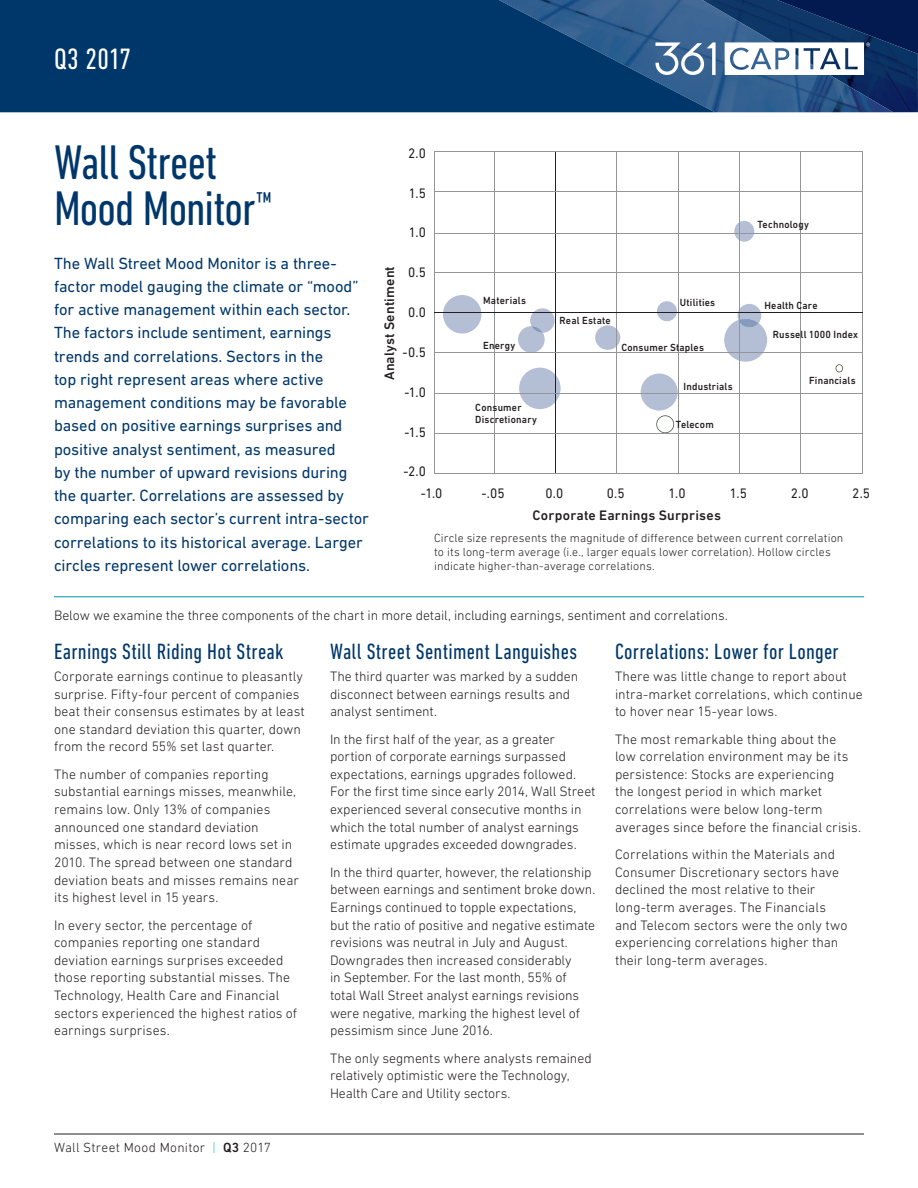
<style>
.page{position:relative;width:918px;height:1188px;background:#fff}
.page>*{position:absolute;margin:0;border:0;box-sizing:border-box;transform-origin:0 0}
.Intro_Paragraph{font:condensed 49.5px/46.5px "DIN Next LT Pro";letter-spacing:-.02em;color:#00376b}
.Intro_Paragraph-2{font:condensed 30px "DIN Next LT Pro";color:#fff}
.Section_Header{font:condensed 22.5px "DIN Next LT Pro";letter-spacing:.01em;color:#00376b}
.Intro_Paragraph-3{font:16.5px/23.2px "DIN Next LT Pro";letter-spacing:-.01em;color:#00376b}
.t1{font:13.95px "DIN Next LT Pro";color:#231f20;scale:.95 1}
.t2{font:500 13.95px "DIN Next LT Pro";letter-spacing:.015em;color:#231f20}
.Main_Body{font:300 13.8px/17.7px "DIN Next LT Pro";color:#231f20}
.t3{font:300 13.5px "DIN Next LT Pro";letter-spacing:.02em;color:#231f20}
.Main_Body-2{font:300 12px/14.4px "DIN Next LT Pro";letter-spacing:.01em;color:#231f20}
.t4{font:500 10.5px/12.6px "DIN Next LT Pro";letter-spacing:.02em;color:#231f20;scale:.95 1}
.s1{color:#21bece}
.s2{font-weight:500}
</style>
<div class="page">
<hr style="left:54px;top:1134px;width:810px;height:1px;background:#231f20">
<img style="left:715px;top:0;width:203px;height:112px">
<svg style="left:0;top:0;width:715px;height:112px;background:#063c6f"></svg>
<svg style="left:655px;top:42px;width:61px;height:33px"></svg>
<svg style="left:725px;top:0;width:193px;height:75px"></svg>
<hr style="left:54px;top:596px;width:810px;height:1px;background:#009cac">
<div style="left:519px;top:368px;width:42px;height:41px;background:#b4bfd6;border-radius:50%"></div>
<div style="left:595px;top:325px;width:25px;height:25px;background:#b4bfd6;border-radius:50%"></div>
<svg style="left:836px;top:364px;width:7px;height:8px"></svg>
<div style="left:641px;top:374px;width:37px;height:37px;background:#b4bfd6;border-radius:50%"></div>
<div style="left:734px;top:221px;width:20px;height:21px;background:#b4bfd6;border-radius:50%"></div>
<div style="left:443px;top:295px;width:38px;height:39px;background:#b4bfd6;border-radius:50%"></div>
<svg style="left:518px;top:308px;width:37px;height:45px"></svg>
<svg style="left:656px;top:415px;width:18px;height:18px"></svg>
<div style="left:657px;top:301px;width:20px;height:20px;background:#b4bfd6;border-radius:50%"></div>
<svg style="left:724px;top:304px;width:43px;height:58px"></svg>
<hr style="left:555px;top:152px;width:1px;height:321px;background:#231f20">
<hr style="left:494px;top:152px;width:1px;height:321px;background:#939598">
<hr style="left:434px;top:152px;width:1px;height:321px;background:#939598">
<hr style="left:678px;top:152px;width:1px;height:321px;background:#939598">
<hr style="left:617px;top:152px;width:1px;height:321px;background:#939598">
<hr style="left:801px;top:152px;width:1px;height:321px;background:#939598">
<hr style="left:862px;top:152px;width:1px;height:321px;background:#939598">
<hr style="left:739px;top:152px;width:1px;height:321px;background:#939598">
<hr style="left:434px;top:312px;width:428px;height:1px;background:#231f20">
<hr style="left:434px;top:272px;width:428px;height:1px;background:#939598">
<hr style="left:434px;top:234px;width:428px;height:1px;background:#939598">
<hr style="left:434px;top:191px;width:428px;height:1px;background:#939598">
<hr style="left:434px;top:433px;width:428px;height:1px;background:#939598">
<hr style="left:434px;top:473px;width:428px;height:1px;background:#939598">
<hr style="left:434px;top:393px;width:428px;height:1px;background:#939598">
<hr style="left:434px;top:353px;width:428px;height:1px;background:#939598">
<hr style="left:434px;top:151px;width:428px;height:1px;background:#939598">
<p class="Intro_Paragraph-2" style="left:54px;top:42px;width:79px">Q3 2017</p>
<p class="Intro_Paragraph" style="left:54px;top:138px;width:220px">Wall Street<br>Mood Monitor <sup>™</sup></p>
<p class="Intro_Paragraph-3" style="left:54px;top:251px;width:317px">The Wall Street Mood Monitor is a three&shy;factor model gauging the climate or “mood” for active management within each sector.<br>The factors include sentiment, earnings trends and correlations. Sectors in the<br>top right represent areas where active management conditions may be favorable based on positive earnings surprises and positive analyst sentiment, as measured<br>by the number of upward revisions during the quarter. Correlations are assessed by comparing each sector’s current intra-sector correlations to its historical average. Larger circles represent lower correlations.</p>
<p class="t1" style="left:408px;top:145px;width:20px">2.0</p>
<p class="t1" style="left:409px;top:185px;width:20px">1.5</p>
<p class="t1" style="left:409px;top:225px;width:20px">1.0</p>
<p class="t1" style="left:408px;top:265px;width:20px">0.5</p>
<p class="t2" style="left:381px;top:380px;width:116px;rotate:-90deg">Analyst Sentiment</p>
<p class="t1" style="left:408px;top:304px;width:20px">0.0</p>
<p class="t1" style="left:403px;top:344px;width:26px">-0.5</p>
<p class="t1" style="left:404px;top:384px;width:24px">-1.0</p>
<p class="t1" style="left:404px;top:424px;width:24px">-1.5</p>
<p class="t1" style="left:403px;top:464px;width:25px">-2.0</p>
<p class="t4" style="left:758px;top:218px;width:56px">Technology</p>
<p class="t4" style="left:483px;top:294px;width:47px">Materials</p>
<p class="t4" style="left:483px;top:339px;width:35px">Energy</p>
<p class="t4" style="left:475px;top:401px;width:66px">Consumer<br>Discretionary</p>
<p class="t4" style="left:560px;top:314px;width:55px">Real Estate</p>
<p class="t4" style="left:680px;top:296px;width:39px">Utilities</p>
<p class="t4" style="left:621px;top:341px;width:89px">Consumer Staples</p>
<p class="t4" style="left:683px;top:380px;width:54px">Industrials</p>
<p class="t4" style="left:676px;top:418px;width:41px">Telecom</p>
<p class="t4" style="left:764px;top:300px;width:57px">Health Care</p>
<p class="t4" style="left:773px;top:328px;width:91px">Russell 1000 Index</p>
<p class="t4" style="left:809px;top:374px;width:51px">Financials</p>
<p class="t1" style="left:421px;top:485px;width:24px">-1.0</p>
<p class="t1" style="left:482px;top:485px;width:26px">-.05</p>
<p class="t1" style="left:546px;top:485px;width:20px">0.0</p>
<p class="t1" style="left:607px;top:485px;width:20px">0.5</p>
<p class="t1" style="left:669px;top:485px;width:20px">1.0</p>
<p class="t1" style="left:730px;top:485px;width:20px">1.5</p>
<p class="t1" style="left:791px;top:485px;width:20px">2.0</p>
<p class="t1" style="left:852px;top:485px;width:20px">2.5</p>
<p class="t2" style="left:533px;top:507px;width:190px">Corporate Earnings Surprises</p>
<p class="Main_Body-2" style="left:434px;top:530px;width:411px">Circle size represents the magnitude of difference between current correlation to its long-term average (i.e., larger equals lower correlation). Hollow circles indicate higher-than-average correlations.</p>
<p class="Main_Body" style="left:54px;top:606px;width:675px">Below we examine the three components of the chart in more detail, including earnings, sentiment and correlations.</p>
<p class="Section_Header" style="left:54px;top:638px;width:231px">Earnings Still Riding Hot Streak</p>
<p class="Main_Body" style="left:54px;top:667px;width:252px">Corporate earnings continue to pleasantly surprise. Fifty-four percent of companies beat their consensus estimates by at least one standard deviation this quarter, down from the record 55% set last quarter.</p>
<p class="Main_Body" style="left:54px;top:765px;width:246px">The number of companies reporting substantial earnings misses, meanwhile, remains low. Only 13% of companies announced one standard deviation misses, which is near record lows set in 2010. The spread between one standard deviation beats and misses remains near its highest level in 15 years.</p>
<p class="Main_Body" style="left:54px;top:916px;width:245px">In every sector, the percentage of companies reporting one standard deviation earnings surprises exceeded those reporting substantial misses. The Technology, Health Care and Financial sectors experienced the highest ratios of earnings surprises.</p>
<p class="t3" style="left:54px;top:1139px;width:218px">Wall Street Mood Monitor <span class="s1">|</span> <span class="s2">Q3</span> 2017</p>
<p class="Section_Header" style="left:330px;top:638px;width:249px">Wall Street Sentiment Languishes</p>
<p class="Main_Body" style="left:330px;top:667px;width:250px">The third quarter was marked by a sudden disconnect between earnings results and analyst sentiment.</p>
<p class="Main_Body" style="left:330px;top:730px;width:267px">In the first half of the year, as a greater portion of corporate earnings surpassed expectations, earnings upgrades followed.<br>For the first time since early 2014, Wall Street experienced several consecutive months in which the total number of analyst earnings estimate upgrades exceeded downgrades.</p>
<p class="Main_Body" style="left:330px;top:863px;width:267px">In the third quarter, however, the relationship between earnings and sentiment broke down.<br>Earnings continued to topple expectations, but the ratio of positive and negative estimate revisions was neutral in July and August.<br>Downgrades then increased considerably<br>in September. For the last month, 55% of total Wall Street analyst earnings revisions were negative, marking the highest level of pessimism since June 2016.</p>
<p class="Main_Body" style="left:330px;top:1049px;width:263px">The only segments where analysts remained relatively optimistic were the Technology,<br>Health Care and Utility sectors.</p>
<p class="Section_Header" style="left:615px;top:638px;width:225px">Correlations: Lower for Longer</p>
<p class="Main_Body" style="left:615px;top:667px;width:249px">There was little change to report about intra-market correlations, which continue to hover near 15-year lows.</p>
<p class="Main_Body" style="left:615px;top:730px;width:248px">The most remarkable thing about the<br>low correlation environment may be its persistence: Stocks are experiencing<br>the longest period in which market correlations were below long-term averages since before the financial crisis.</p>
<p class="Main_Body" style="left:615px;top:845px;width:234px">Correlations within the Materials and Consumer Discretionary sectors have declined the most relative to their long-term averages. The Financials and Telecom sectors were the only two experiencing correlations higher than their long-term averages.</p>
</div>
